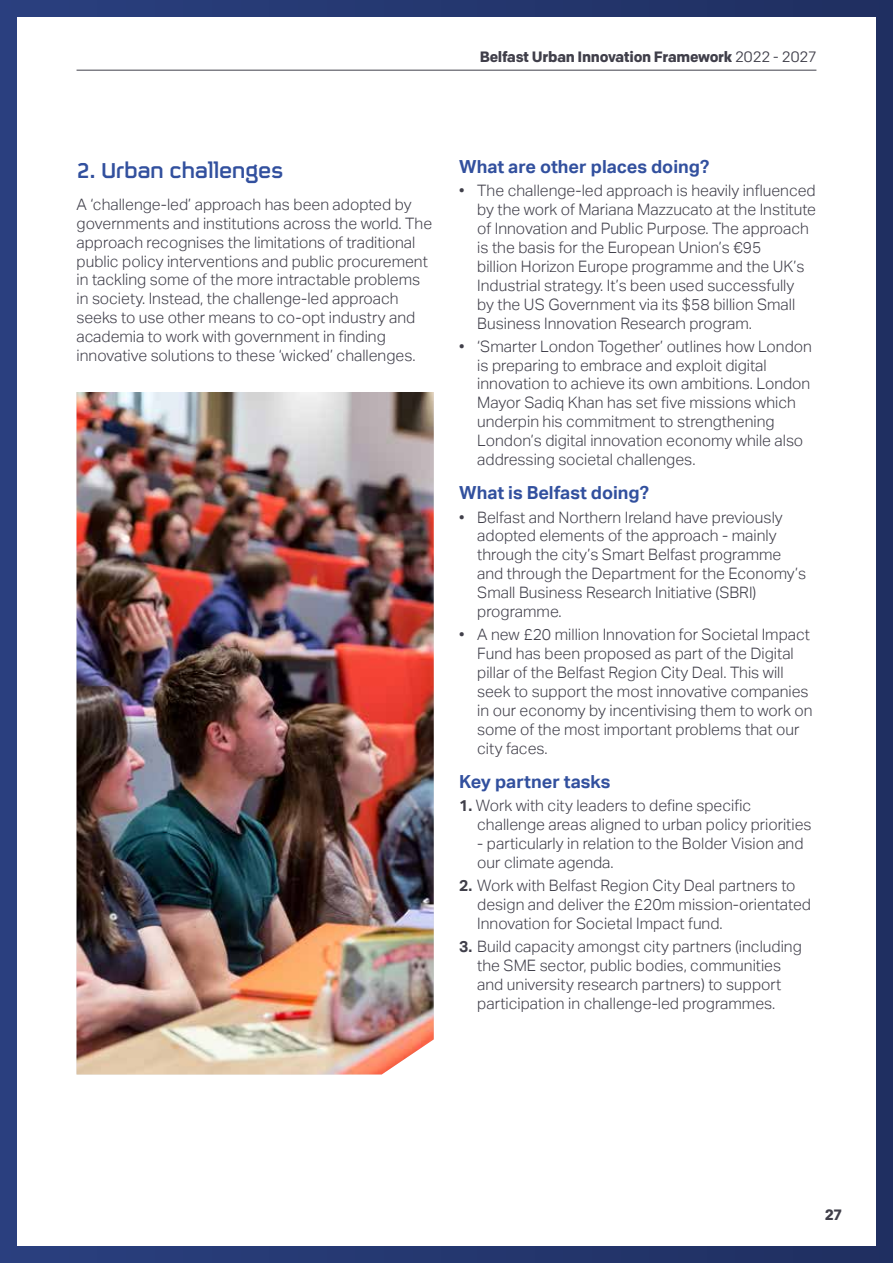
<style>
.page{position:relative;width:893px;height:1263px;background:#fff}
.page>*{position:absolute;margin:0;border:0;box-sizing:border-box;transform-origin:0 0}
.t1{font:500 24px "FS Sinclair";letter-spacing:-.02em;color:#32509e}
.t2{font:700 18px "Aktiv Grotesk";color:#32509e}
.t3{font:300 15.75px/18.9px "Aktiv Grotesk";color:#403f4a}
.t4{font:700 15px "Colfax";letter-spacing:-.02em;color:#403f4a}
.s1{font-weight:400}
.s2{font-weight:700}
</style>
<div class="page">
<div style="left:0;top:0;width:893px;height:1263px;background:linear-gradient(to right,#2a3f7f,#1f2f60)"></div>
<div style="left:17px;top:17px;width:859px;height:1229px;background:#fff"></div>
<hr style="left:77px;top:70px;width:739px;height:1px;background:#403f4a">
<img style="left:77px;top:392px;width:357px;height:682px">
<p class="t4" style="left:480px;top:48px;width:338px">Belfast Urban Innovation Framework <span class="s1">2022 - 2027</span></p>
<h1 class="t1" style="left:77px;top:151px;width:208px">2. Urban challenges</h1>
<p class="t3" style="left:77px;top:195px;width:357px">A ‘challenge-led’ approach has been adopted by governments and institutions across the world. The approach recognises the limitations of traditional public policy interventions and public procurement in tackling some of the more intractable problems in society. Instead, the challenge-led approach seeks to use other means to co-opt industry and academia to work with government in finding innovative solutions to these ‘wicked’ challenges.</p>
<p class="t2" style="left:459px;top:156px;width:251px">What are other places doing?</p>
<p class="t3" style="left:477px;top:181px;width:340px;text-indent:-18px">• The challenge-led approach is heavily influenced by the work of Mariana Mazzucato at the Institute of Innovation and Public Purpose. The approach is the basis for the European Union’s €95<br>billion Horizon Europe programme and the UK’s Industrial strategy. It’s been used successfully<br>by the US Government via its $58 billion Small Business Innovation Research program.</p>
<p class="t3" style="left:477px;top:337px;width:336px;text-indent:-18px">• ‘Smarter London Together’ outlines how London is preparing to embrace and exploit digital innovation to achieve its own ambitions. London Mayor Sadiq Khan has set five missions which underpin his commitment to strengthening London’s digital innovation economy while also addressing societal challenges.</p>
<p class="t2" style="left:459px;top:483px;width:191px">What is Belfast doing?</p>
<p class="t3" style="left:477px;top:508px;width:330px;text-indent:-18px">• Belfast and Northern Ireland have previously adopted elements of the approach - mainly through the city’s Smart Belfast programme and through the Department for the Economy’s Small Business Research Initiative (SBRI) programme.</p>
<p class="t3" style="left:477px;top:625px;width:337px;text-indent:-18px">• A new £20 million Innovation for Societal Impact Fund has been proposed as part of the Digital pillar of the Belfast Region City Deal. This will seek to support the most innovative companies in our economy by incentivising them to work on some of the most important problems that our city faces.</p>
<p class="t2" style="left:459px;top:771px;width:153px">Key partner tasks</p>
<p class="t3" style="left:477px;top:796px;width:336px;text-indent:-18px"><span class="s2">1.</span> Work with city leaders to define specific challenge areas aligned to urban policy priorities</p>
<p class="t3" style="left:477px;top:834px;width:328px">- particularly in relation to the Bolder Vision and our climate agenda.</p>
<p class="t3" style="left:477px;top:876px;width:335px;text-indent:-18px"><span class="s2">2.</span> Work with Belfast Region City Deal partners to design and deliver the £20m mission-orientated<br>Innovation for Societal Impact fund.</p>
<p class="t3" style="left:459px;top:937px;width:344px;text-align:center"><span class="s2">3.</span> Build capacity amongst city partners (including the SME sector, public bodies, communities<br>and university research partners) to support participation in challenge-led programmes.</p>
<p class="t4" style="left:825px;top:1206px;width:19px">27</p>
</div>
